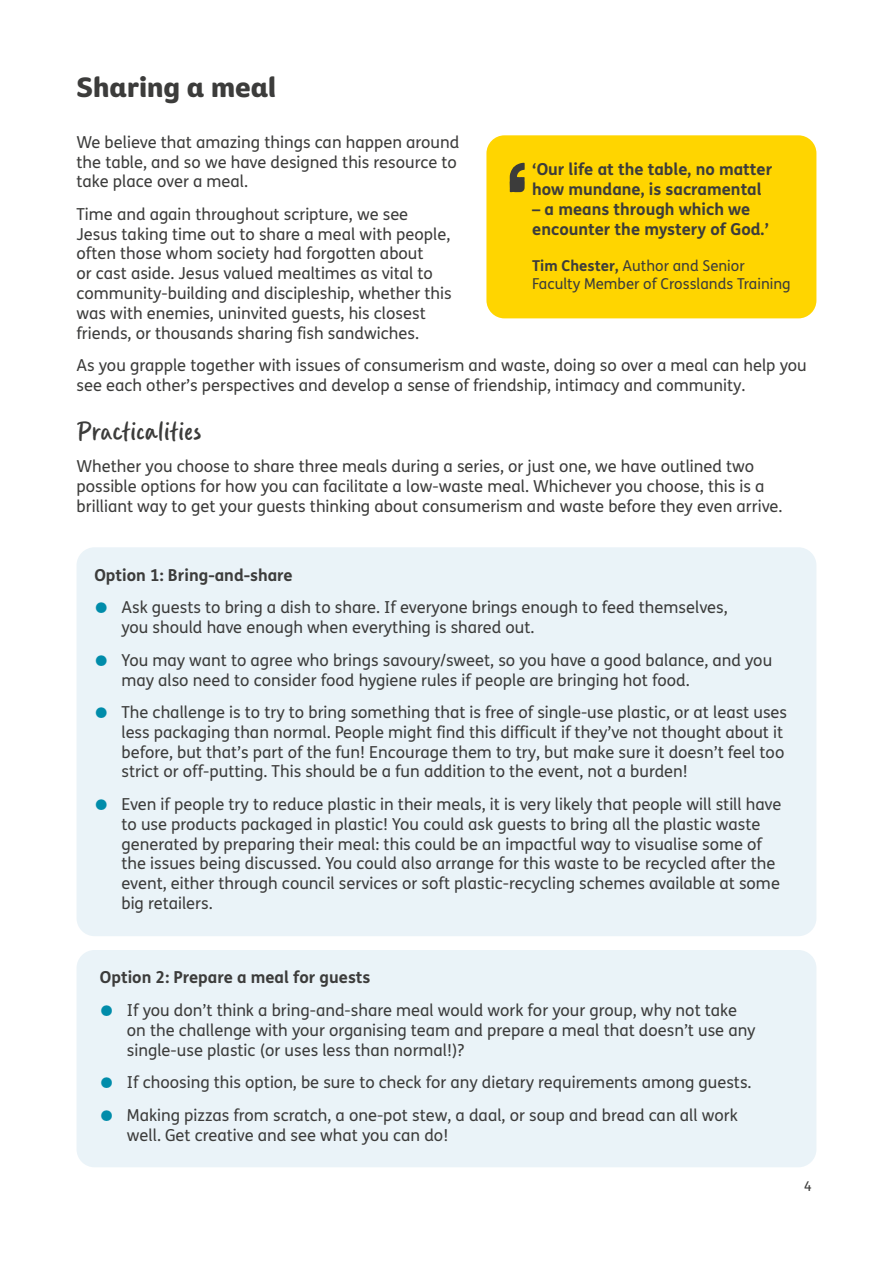
<style>
.page{position:relative;width:893px;height:1263px;background:#fff}
.page>*{position:absolute;margin:0;border:0;box-sizing:border-box;transform-origin:0 0}
.t1{font:30px "Gander";color:#3c3c3b}
.t2{font:27px "Tearfund Sans";color:#3c3c3b}
.t3{font:16.5px/19.8px "FS Me";color:#3c3c3b}
.t4{font:700 16.5px/19.8px "FS Me";color:#3c3c3b}
.t5{font:15px/18px "FS Me";color:#3c3c3b}
.t6{font:13.5px "FS Me";color:#3c3c3b}
.s1{font-weight:700}
.s2{font-weight:700;font-size:38.85px;color:#008caa}
</style>
<div class="page">
<div style="left:77px;top:547px;width:739px;height:389px;background:#eaf3f8;border-radius:18px"></div>
<div style="left:77px;top:950px;width:739px;height:217px;background:#eaf3f8;border-radius:18px"></div>
<div style="left:486px;top:135px;width:330px;height:183px;background:#ffd500;border-radius:18px"></div>
<svg style="left:510px;top:163px;width:15px;height:29px"></svg>
<h2 class="t2" style="left:77px;top:62px;width:201px">Sharing a meal</h2>
<p class="t3" style="left:77px;top:132px;width:384px">We believe that amazing things can happen around the table, and so we have designed this resource to take place over a meal.</p>
<p class="t3" style="left:77px;top:204px;width:377px">Time and again throughout scripture, we see Jesus taking time out to share a meal with people, often those whom society had forgotten about<br>or cast aside. Jesus valued mealtimes as vital to community-building and discipleship, whether this was with enemies, uninvited guests, his closest friends, or thousands sharing fish sandwiches.</p>
<p class="t3" style="left:77px;top:355px;width:732px">As you grapple together with issues of consumerism and waste, doing so over a meal can help you see each other’s perspectives and develop a sense of friendship, intimacy and community.</p>
<h1 class="t1" style="left:77px;top:415px;width:126px">Practicalities</h1>
<p class="t3" style="left:77px;top:456px;width:707px">Whether you choose to share three meals during a series, or just one, we have outlined two possible options for how you can facilitate a low-waste meal. Whichever you choose, this is a brilliant way to get your guests thinking about consumerism and waste before they even arrive.</p>
<p class="t4" style="left:532px;top:159px;width:242px">‘Our life at the table, no matter how mundane, is sacramental</p>
<p class="t4" style="left:532px;top:198px;width:238px">– a means through which we encounter the mystery of God.’</p>
<p class="t5" style="left:532px;top:256px;width:260px"><span class="s1">Tim Chester,</span> Author and Senior<br>Faculty Member of Crosslands Training</p>
<p class="t4" style="left:94px;top:564px;width:200px">Option 1: Bring-and-share</p>
<p class="t3" style="left:121px;top:597px;width:608px;text-indent:-27px"><span class="s2">•</span> Ask guests to bring a dish to share. If everyone brings enough to feed themselves, you should have enough when everything is shared out.</p>
<p class="t3" style="left:121px;top:650px;width:652px;text-indent:-27px"><span class="s2">•</span> You may want to agree who brings savoury/sweet, so you have a good balance, and you may also need to consider food hygiene rules if people are bringing hot food.</p>
<p class="t3" style="left:121px;top:702px;width:667px;text-indent:-27px"><span class="s2">•</span> The challenge is to try to bring something that is free of single-use plastic, or at least uses less packaging than normal. People might find this difficult if they’ve not thought about it before, but that’s part of the fun! Encourage them to try, but make sure it doesn’t feel too strict or off-putting. This should be a fun addition to the event, not a burden!</p>
<p class="t3" style="left:121px;top:794px;width:661px;text-indent:-27px"><span class="s2">•</span> Even if people try to reduce plastic in their meals, it is very likely that people will still have to use products packaged in plastic! You could ask guests to bring all the plastic waste generated by preparing their meal: this could be an impactful way to visualise some of the issues being discussed. You could also arrange for this waste to be recycled after the event, either through council services or soft plastic-recycling schemes available at some big retailers.</p>
<p class="t4" style="left:100px;top:967px;width:272px">Option 2: Prepare a meal for guests</p>
<p class="t3" style="left:127px;top:1000px;width:630px;text-indent:-27px"><span class="s2">•</span> If you don’t think a bring-and-share meal would work for your group, why not take on the challenge with your organising team and prepare a meal that doesn’t use any single-use plastic (or uses less than normal!)?</p>
<p class="t3" style="left:100px;top:1072px;width:653px"><span class="s2">•</span> If choosing this option, be sure to check for any dietary requirements among guests.</p>
<p class="t3" style="left:127px;top:1105px;width:612px;text-indent:-27px"><span class="s2">•</span> Making pizzas from scratch, a one-pot stew, a daal, or soup and bread can all work well. Get creative and see what you can do!</p>
<p class="t6" style="left:804px;top:1177px;width:9px">4</p>
</div>
